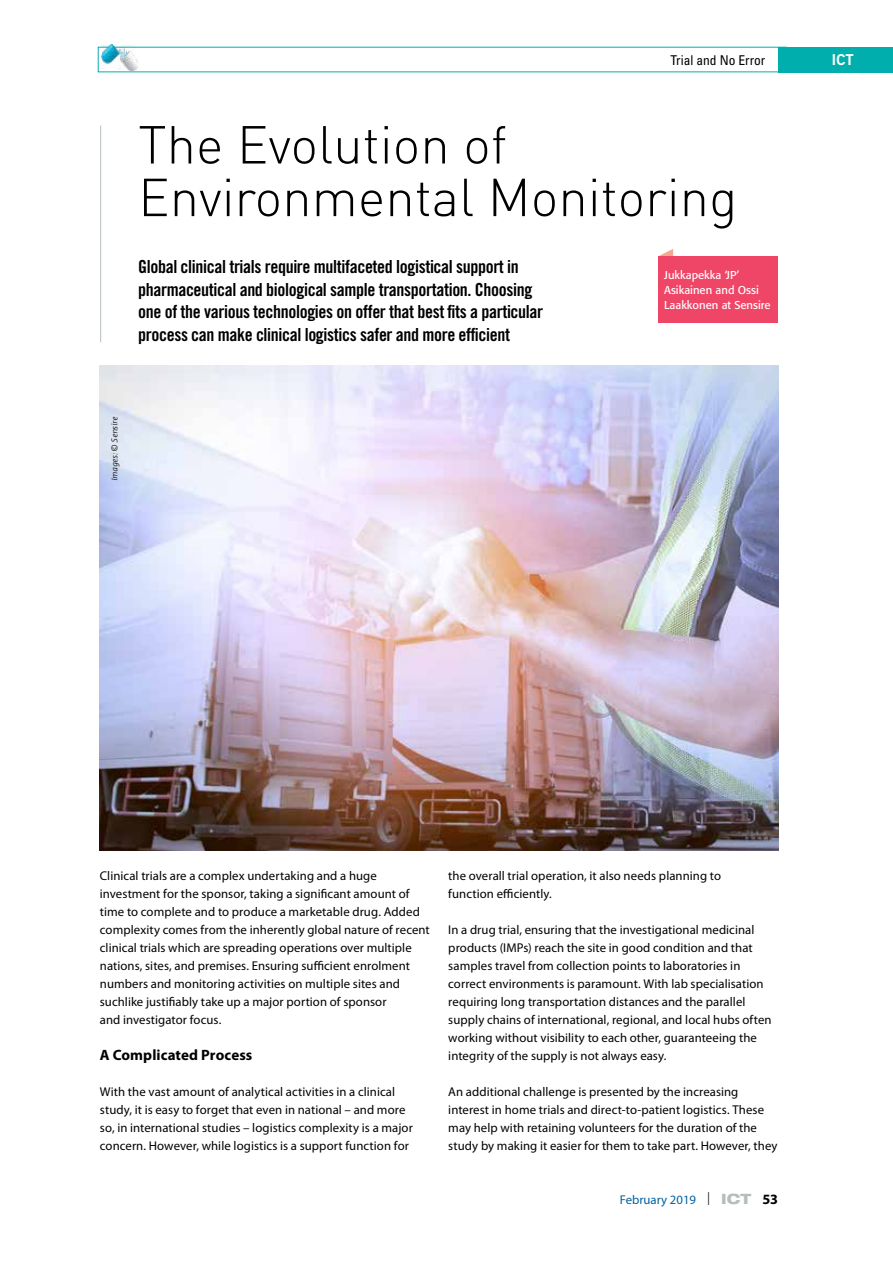
<style>
.page{position:relative;width:893px;height:1263px;background:#fff}
.page>*{position:absolute;margin:0;border:0;box-sizing:border-box;transform-origin:0 0}
.t1{font:300 52.65px/52.7px "DIN Pro";color:#000}
.t2{font:18px/22.5px "Trade Gothic LT Std Bd Cn 20";letter-spacing:-.02em;color:#000}
.t3{font:700 15px "Myriad Pro";letter-spacing:.005em;color:#000}
.t4{font:15px "Trade Gothic LT Std Bd 2";color:#fff}
.t5{font:condensed 13.5px "Univers";color:#000}
.t6{font:12.75px/18px "Myriad Pro";letter-spacing:.005em;color:#000}
.t7{font:12.75px "Myriad Pro";color:#0063a1}
.t8{font:11.25px/15px "Formata";color:#fff}
.t9{font:italic 300 8.25px "Aller";color:#000}
.s1{font-family:"Helvetica Neue LT Std";font-weight:100;font-size:18px;color:#000}
.s2{font-family:"Helvetica Neue LT Std";font-weight:800;font-stretch:expanded;font-size:14.25px;color:#b5bebf}
.s3{font-weight:700;font-size:14.25px;color:#000}
</style>
<div class="page">
<hr style="left:100px;top:125px;width:1px;height:217px;background:#b5bebf">
<svg style="left:659px;top:249px;width:14px;height:7px"></svg>
<div style="left:658px;top:256px;width:120px;height:67px;background:#ef4566"></div>
<div style="left:778px;top:47px;width:115px;height:25px;background:#00afad"></div>
<img style="left:101px;top:44px;width:38px;height:27px">
<img style="left:100px;top:366px;width:679px;height:484px">
<p class="t5" style="left:670px;top:51px;width:96px">Trial and No Error</p>
<p class="t4" style="left:831px;top:50px;width:24px">ICT</p>
<h1 class="t1" style="left:138px;top:114px;width:601px">The Evolution of<br>Environmental Monitoring</h1>
<p class="t2" style="left:138px;top:255px;width:406px">Global clinical trials require multifaceted logistical support in pharmaceutical and biological sample transportation. Choosing one of the various technologies on offer that best fits a particular process can make clinical logistics safer and more efficient</p>
<p class="t8" style="left:664px;top:267px;width:108px">Jukkapekka ‘JP’<br>Asikainen and Ossi<br>Laakkonen at Sensire</p>
<p class="t9" style="left:110px;top:481px;width:66px;rotate:-90deg">Images: © Sensire</p>
<p class="t6" style="left:100px;top:867px;width:331px">Clinical trials are a complex undertaking and a huge investment for the sponsor, taking a significant amount of time to complete and to produce a marketable drug. Added complexity comes from the inherently global nature of recent clinical trials which are spreading operations over multiple nations, sites, and premises. Ensuring sufficient enrolment numbers and monitoring activities on multiple sites and suchlike justifiably take up a major portion of sponsor<br>and investigator focus.</p>
<p class="t3" style="left:100px;top:1047px;width:154px">A Complicated Process</p>
<p class="t6" style="left:100px;top:1083px;width:314px">With the vast amount of analytical activities in a clinical study, it is easy to forget that even in national – and more so, in international studies – logistics complexity is a major concern. However, while logistics is a support function for</p>
<p class="t6" style="left:448px;top:867px;width:274px">the overall trial operation, it also needs planning to function efficiently.</p>
<p class="t6" style="left:448px;top:921px;width:325px">In a drug trial, ensuring that the investigational medicinal products (IMPs) reach the site in good condition and that samples travel from collection points to laboratories in correct environments is paramount. With lab specialisation requiring long transportation distances and the parallel supply chains of international, regional, and local hubs often working without visibility to each other, guaranteeing the integrity of the supply is not always easy.</p>
<p class="t6" style="left:448px;top:1083px;width:331px">An additional challenge is presented by the increasing interest in home trials and direct-to-patient logistics. These may help with retaining volunteers for the duration of the study by making it easier for them to take part. However, they</p>
<p class="t7" style="left:620px;top:1192px;width:160px">February 2019 <span class="s1">l</span> <span class="s2">ICT</span> <span class="s3">53</span></p>
</div>
